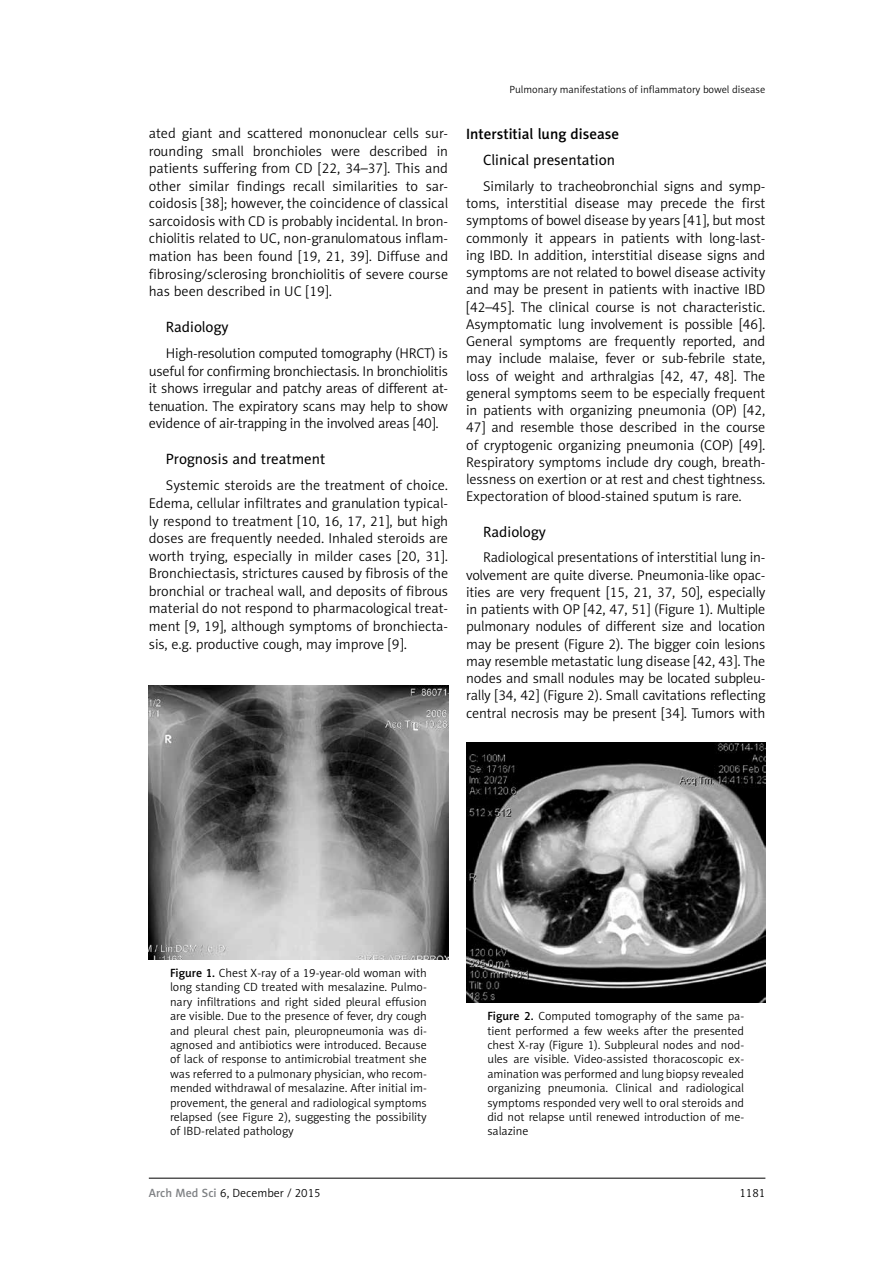
<style>
.page{position:relative;width:893px;height:1263px;background:#fff}
.page>*{position:absolute;margin:0;border:0;box-sizing:border-box;transform-origin:0 0}
.t1{font:15px "Naomi Sans EFN";color:#000}
.t2{font:15px "Naomi Sans EFN Medium";color:#000}
.t3{font:14.25px/17.2px "Naomi Sans EFN Light";letter-spacing:-.005em;color:#000;text-align:justify}
.t4{font:12px/14.4px "Naomi Sans EFN Light";color:#000;text-align:justify}
.t5{font:10.5px "Naomi Sans EFN Light";color:#000}
.s1{font-family:"Naomi Sans EFN Medium"}
.s2{font-family:"Naomi Sans EFN Medium";color:#808285}
</style>
<div class="page">
<hr style="left:149px;top:1178px;width:616px;height:1px;background:#000">
<img style="left:149px;top:686px;width:299px;height:274px">
<img style="left:466px;top:742px;width:299px;height:261px">
<p class="t3" style="left:149px;top:124px;width:301px">ated giant and scattered mononuclear cells sur&shy;rounding small bronchioles were described in patients suffering from CD [22, 34–37]. This and other similar findings recall similarities to sar&shy;coidosis [38]; however, the coincidence of classical sarcoidosis with CD is probably incidental. In bron&shy;chiolitis related to UC, non-granulomatous inflam&shy;mation has been found [19, 21, 39]. Diffuse and fibrosing/sclerosing bronchiolitis of severe course has been described in UC [19].</p>
<p class="t1" style="left:166px;top:318px;width:64px">Radiology</p>
<p class="t3" style="left:149px;top:344px;width:301px;text-indent:17px">High-resolution computed tomography (HRCT) is useful for confirming bronchiectasis. In bronchiolitis it shows irregular and patchy areas of different at&shy;tenuation. The expiratory scans may help to show evidence of air-trapping in the involved areas [40].</p>
<p class="t1" style="left:166px;top:450px;width:161px">Prognosis and treatment</p>
<p class="t3" style="left:149px;top:477px;width:301px;text-indent:17px">Systemic steroids are the treatment of choice.<br>Edema, cellular infiltrates and granulation typical&shy;ly respond to treatment [10, 16, 17, 21], but high doses are frequently needed. Inhaled steroids are worth trying, especially in milder cases [20, 31].<br>Bronchiectasis, strictures caused by fibrosis of the bronchial or tracheal wall, and deposits of fibrous material do not respond to pharmacological treat&shy;ment [9, 19], although symptoms of bronchiecta&shy;sis, e.g. productive cough, may improve [9].</p>
<p class="t5" style="left:509px;top:83px;width:257px">Pulmonary manifestations of inflammatory bowel disease</p>
<p class="t2" style="left:466px;top:124px;width:154px">Interstitial lung disease</p>
<p class="t1" style="left:483px;top:151px;width:133px">Clinical presentation</p>
<p class="t3" style="left:466px;top:177px;width:301px;text-indent:17px">Similarly to tracheobronchial signs and symp&shy;toms, interstitial disease may precede the first symptoms of bowel disease by years [41], but most commonly it appears in patients with long-last&shy;ing IBD. In addition, interstitial disease signs and symptoms are not related to bowel disease activity and may be present in patients with inactive IBD [42–45]. The clinical course is not characteristic.<br>Asymptomatic lung involvement is possible [46].<br>General symptoms are frequently reported, and may include malaise, fever or sub-febrile state, loss of weight and arthralgias [42, 47, 48]. The general symptoms seem to be especially frequent in patients with organizing pneumonia (OP) [42, 47] and resemble those described in the course of cryptogenic organizing pneumonia (COP) [49].<br>Respiratory symptoms include dry cough, breath&shy;lessness on exertion or at rest and chest tightness.<br>Expectoration of blood-stained sputum is rare.</p>
<p class="t1" style="left:483px;top:522px;width:64px">Radiology</p>
<p class="t3" style="left:466px;top:549px;width:301px;text-indent:17px">Radiological presentations of interstitial lung in&shy;volvement are quite diverse. Pneumonia-like opac&shy;ities are very frequent [15, 21, 37, 50], especially in patients with OP [42, 47, 51] (Figure 1). Multiple pulmonary nodules of different size and location may be present (Figure 2). The bigger coin lesions may resemble metastatic lung disease [42, 43]. The nodes and small nodules may be located subpleu&shy;rally [34, 42] (Figure 2). Small cavitations reflecting central necrosis may be present [34]. Tumors with</p>
<p class="t4" style="left:170px;top:966px;width:258px"><span class="s1">Figure 1.</span> Chest X-ray of a 19-year-old woman with long standing CD treated with mesalazine. Pulmo&shy;nary infiltrations and right sided pleural effusion are visible. Due to the presence of fever, dry cough and pleural chest pain, pleuropneumonia was di&shy;agnosed and antibiotics were introduced. Because of lack of response to antimicrobial treatment she was referred to a pulmonary physician, who recom&shy;mended withdrawal of mesalazine. After initial im&shy;provement, the general and radiological symptoms relapsed (see Figure 2), suggesting the possibility of IBD-related pathology</p>
<p class="t4" style="left:487px;top:1009px;width:258px"><span class="s1">Figure 2.</span> Computed tomography of the same pa&shy;tient performed a few weeks after the presented chest X-ray (Figure 1). Subpleural nodes and nod&shy;ules are visible. Video-assisted thoracoscopic ex&shy;amination was performed and lung biopsy revealed organizing pneumonia. Clinical and radiological symptoms responded very well to oral steroids and did not relapse until renewed introduction of me&shy;salazine</p>
<p class="t4" style="left:149px;top:1186px;width:173px"><span class="s2">Arch Med Sci</span> 6, December / 2015</p>
<p class="t4" style="left:739px;top:1186px;width:27px">1181</p>
</div>
